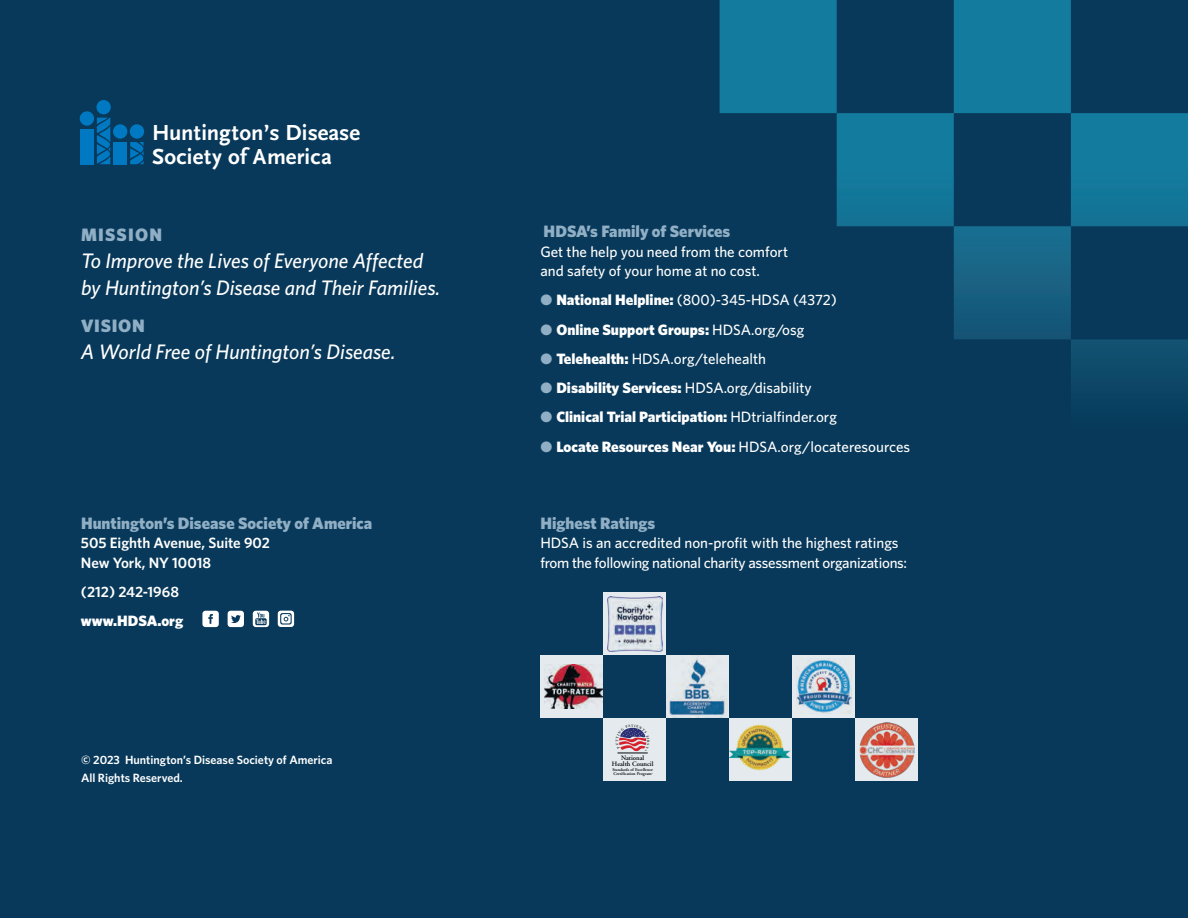
<style>
.page{position:relative;width:1188px;height:918px;background:#08395a}
.page>*{position:absolute;margin:0;border:0;box-sizing:border-box;transform-origin:0 0}
.t1{font:700 22.8px/23.9px "Scala Sans";letter-spacing:.01em;color:#fff}
.t2{font:italic 500 21px/27px "Whitney";color:#fff}
.t3{font:900 18px "Whitney";letter-spacing:.06em;color:#90afc5}
.t4{font:900 16.5px "Whitney";color:#90afc5}
.t5{font:500 15px/19.5px "Whitney";color:#fff}
.t6{font:900 15px "Whitney";color:#fff}
.t7{font:500 15px/19.5px "Whitney";letter-spacing:-.02em;color:#fff}
.t8{font:600 15px/19.5px "Whitney";color:#fff}
.t9{font:600 12px "Whitney";color:#fff}
.t10{font:600 6.75px/6.6px "Adobe Garamond";color:#040503;text-align:center}
.t11{font:600 4.35px/4.1px "Adobe Garamond";color:#040503}
.t12{font:600 3.45px "Adobe Garamond";color:#040503}
.t13{font:600 2.1px "Adobe Garamond";color:#040503}
.s1{color:#90afc5}
.s2{font-weight:900}
.s3{font-weight:500}
</style>
<div class="page">
<svg style="left:97px;top:118px;width:13px;height:46px"></svg>
<div style="left:96px;top:100px;width:15px;height:14px;background:#0079c2;border-radius:50%"></div>
<div style="left:113px;top:124px;width:14px;height:15px;background:#0079c2;border-radius:50%"></div>
<div style="left:130px;top:124px;width:14px;height:15px;background:#0079c2;border-radius:50%"></div>
<div style="left:80px;top:111px;width:14px;height:15px;background:#0079c2;border-radius:50%"></div>
<div style="left:80px;top:129px;width:14px;height:35px;background:#0079c2"></div>
<div style="left:114px;top:142px;width:13px;height:22px;background:#0079c2"></div>
<svg style="left:130px;top:142px;width:14px;height:22px"></svg>
<svg style="left:202px;top:611px;width:17px;height:16px"></svg>
<svg style="left:228px;top:611px;width:16px;height:16px"></svg>
<svg style="left:253px;top:611px;width:16px;height:16px"></svg>
<svg style="left:278px;top:611px;width:16px;height:16px"></svg>
<div style="left:540px;top:655px;width:63px;height:63px;background:#e5eaee"></div>
<img style="left:544px;top:664px;width:58px;height:45px">
<svg style="left:666px;top:655px;width:63px;height:63px"></svg>
<img style="left:666px;top:655px;width:62px;height:62px">
<div style="left:729px;top:718px;width:63px;height:63px;background:#e5eaee"></div>
<img style="left:729px;top:724px;width:62px;height:47px">
<div style="left:792px;top:655px;width:63px;height:63px;background:#e5eaee"></div>
<img style="left:796px;top:658px;width:56px;height:55px">
<div style="left:855px;top:718px;width:63px;height:63px;background:#e5eaee"></div>
<img style="left:859px;top:722px;width:55px;height:55px">
<div style="left:603px;top:718px;width:63px;height:63px;background:#e5eaee"></div>
<hr style="left:618px;top:753px;width:30px;height:1px;background:#040503">
<div style="left:603px;top:592px;width:63px;height:63px;background:#e5eaee"></div>
<img style="left:607px;top:596px;width:56px;height:55px">
<svg style="left:720px;top:0;width:468px;height:393px"></svg>
<svg style="left:619px;top:727px;width:28px;height:25px"></svg>
<p class="t1" style="left:152px;top:121px;width:210px">Huntington’s Disease<br>Society of America</p>
<p class="t3" style="left:81px;top:224px;width:83px">MISSION</p>
<p class="t2" style="left:81px;top:247px;width:361px">To Improve the Lives of Everyone Affected by Huntington’s Disease and Their Families.</p>
<p class="t3" style="left:81px;top:314px;width:65px">VISION</p>
<p class="t2" style="left:81px;top:338px;width:316px">A World Free of Huntington’s Disease.</p>
<p class="t4" style="left:81px;top:513px;width:293px">Huntington’s Disease Society of America</p>
<p class="t8" style="left:81px;top:533px;width:191px">505 Eighth Avenue, Suite 902<br>New York, NY 10018</p>
<p class="t8" style="left:81px;top:582px;width:100px">(212) 242-1968</p>
<p class="t6" style="left:81px;top:612px;width:104px">www.HDSA.org</p>
<p class="t9" style="left:81px;top:752px;width:253px">© 2023 Huntington’s Disease Society of America</p>
<p class="t9" style="left:81px;top:770px;width:103px">All Rights Reserved.</p>
<p class="t4" style="left:544px;top:221px;width:188px">HDSA’s Family of Services</p>
<p class="t5" style="left:540px;top:242px;width:249px">Get the help you need from the comfort and safety of your home at no cost.</p>
<p class="t5" style="left:540px;top:290px;width:298px"><span class="s1">●</span> <span class="s2">National Helpline:</span> (800)-345-HDSA (4372)</p>
<p class="t6" style="left:540px;top:320px;width:265px"><span class="s1">●</span> Online Support Groups: <span class="s3">HDSA.org/osg</span></p>
<p class="t5" style="left:540px;top:349px;width:227px"><span class="s1">●</span> <span class="s2">Telehealth:</span> HDSA.org/telehealth</p>
<p class="t6" style="left:540px;top:379px;width:273px"><span class="s1">●</span> Disability Services: <span class="s3">HDSA.org/disability</span></p>
<p class="t6" style="left:540px;top:408px;width:298px"><span class="s1">●</span> Clinical Trial Participation: <span class="s3">HDtrialfinder.org</span></p>
<p class="t5" style="left:540px;top:436px;width:371px"><span class="s1">●</span> <span class="s2">Locate Resources Near You:</span> HDSA.org/locateresources</p>
<p class="t4" style="left:540px;top:513px;width:117px">Highest Ratings</p>
<p class="t7" style="left:540px;top:533px;width:368px">HDSA is an accredited non-profit with the highest ratings from the following national charity assessment organizations:</p>
<p class="t12" style="left:650px;top:740px;width:4px;rotate:90deg">R</p>
<p class="t13" style="left:645px;top:749px;width:3px">®</p>
<p class="t11" style="left:612px;top:768px;width:42px">Standards of Excellence<br>Certification Program</p>
<p class="t10" style="left:612px;top:754px;width:43px">National<br>Health Council</p>
</div>
